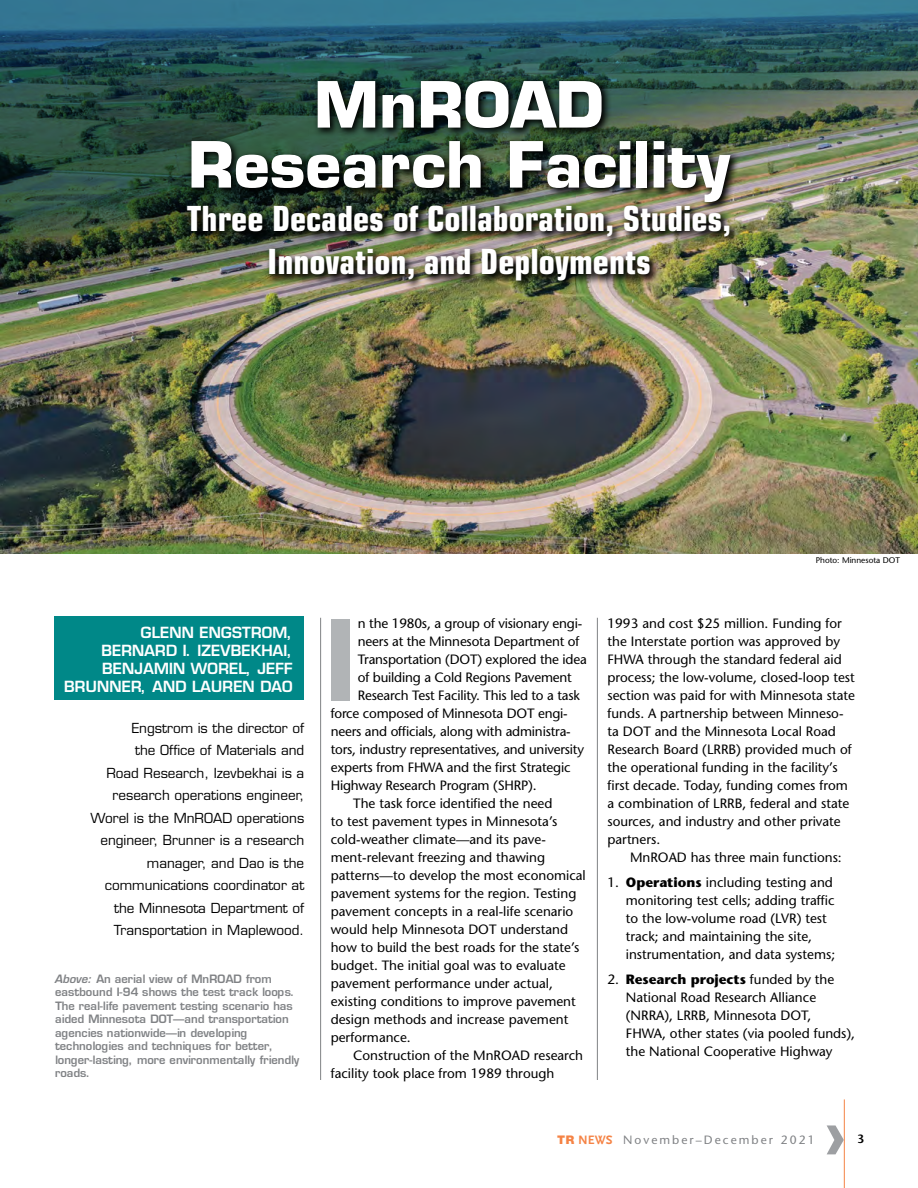
<style>
.page{position:relative;width:918px;height:1188px;background:#fff}
.page>*{position:absolute;margin:0;border:0;box-sizing:border-box;transform-origin:0 0}
.Drop_Para{font:700 condensed 112.95px "Eurostile";color:#b1b4b6}
.t1{font:700 70.5px "Frutiger";color:#9d9fa2}
.Article_title_1{font:700 62.1px/60px "Eurostile";color:#fff;text-align:center}
.Article_title{font:700 condensed 34.65px/43.3px "Eurostile";color:#fff;text-align:center}
.Chapter_byline{font:600 15px/18px "Eurostile";color:#fff;text-align:right}
.body_text{font:13.5px/18px "Stone Sans";color:#000}
.Drop_Para-2{font:13.5px "Stone Sans";letter-spacing:-.015em;color:#000}
.bullet_list{font:13.5px/18px "Stone Sans";color:#000}
.About_the_author{font:13.5px/22.5px "Eurostile";color:#000;text-align:right}
.t2{font:12px "Stone Sans";letter-spacing:.17em;color:#808285}
.t3{font:600 12px "Stone Sans";color:#000}
.t4{font:600 11.25px/13.5px "Eurostile";color:#808285}
.Photo_credit{font:8.25px "Stone Sans";color:#000}
.s1{font-style:italic}
.s2{font-weight:700}
.s3{font-family:"Nimbus San Nov D Blac";font-size:12.75px;color:#f58345}
.s4{font-family:"Scala Sans";font-weight:700;font-size:12.75px;color:#f58345}
</style>
<div class="page">
<hr style="left:597px;top:618px;width:1px;height:462px;background:#808285">
<hr style="left:320px;top:618px;width:1px;height:462px;background:#808285">
<hr style="left:844px;top:1099px;width:1px;height:89px;background:#f58345">
<img style="left:0;top:358px;width:918px;height:195px">
<img style="left:0;top:0;width:918px;height:358px">
<div style="left:54px;top:616px;width:250px;height:84px;background:#088"></div>
<img style="left:183px;top:76px;width:558px;height:216px">
<p class="Article_title_1" style="left:188px;top:74px;width:544px">MnROAD<br>Research Facility</p>
<p class="Article_title" style="left:187px;top:197px;width:546px">Three Decades of Collaboration, Studies,<br>Innovation, and Deployments</p>
<p class="Photo_credit" style="left:816px;top:555px;width:86px">Photo: Minnesota DOT</p>
<p class="Chapter_byline" style="left:63px;top:623px;width:230px">GLENN ENGSTROM,<br>BERNARD I. IZEVBEKHAI,<br>BENJAMIN WOREL, JEFF<br>BRUNNER, AND LAUREN DAO</p>
<p class="About_the_author" style="left:91px;top:716px;width:215px">Engstrom is the director of<br>the Office of Materials and<br>Road Research, Izevbekhai is a research operations engineer,<br>Worel is the MnROAD operations engineer, Brunner is a research manager, and Dao is the communications coordinator at the Minnesota Department of<br>Transportation in Maplewood.</p>
<p class="t4" style="left:54px;top:972px;width:246px"><span class="s1">Above:</span> An aerial view of MnROAD from eastbound I-94 shows the test track loops.<br>The real-life pavement testing scenario has aided Minnesota DOT—and transportation agencies nationwide—in developing technologies and techniques for better, longer-lasting, more environmentally friendly roads.</p>
<p class="Drop_Para" style="left:323px;top:592px;width:35px">I</p>
<p class="Drop_Para-2" style="left:358px;top:615px;width:226px">n the 1980s, a group of visionary engi-</p>
<p class="Drop_Para-2" style="left:358px;top:633px;width:223px">neers at the Minnesota Department of</p>
<p class="Drop_Para-2" style="left:358px;top:651px;width:230px">Transportation (DOT) explored the idea</p>
<p class="Drop_Para-2" style="left:358px;top:669px;width:215px">of building a Cold Regions Pavement</p>
<p class="Drop_Para-2" style="left:358px;top:687px;width:223px">Research Test Facility. This led to a task</p>
<p class="Drop_Para-2" style="left:331px;top:705px;width:239px">force composed of Minnesota DOT engi-</p>
<p class="Drop_Para-2" style="left:331px;top:723px;width:241px">neers and officials, along with administra-</p>
<p class="Drop_Para-2" style="left:331px;top:741px;width:255px">tors, industry representatives, and university</p>
<p class="Drop_Para-2" style="left:331px;top:759px;width:241px">experts from FHWA and the first Strategic</p>
<p class="Drop_Para-2" style="left:331px;top:777px;width:207px">Highway Research Program (SHRP).</p>
<p class="body_text" style="left:331px;top:795px;width:257px;text-indent:22px">The task force identified the need<br>to test pavement types in Minnesota’s cold-weather climate—and its pave&shy;ment-relevant freezing and thawing patterns—to develop the most economical pavement systems for the region. Testing pavement concepts in a real-life scenario would help Minnesota DOT understand how to build the best roads for the state’s budget. The initial goal was to evaluate pavement performance under actual, existing conditions to improve pavement design methods and increase pavement performance.</p>
<p class="body_text" style="left:331px;top:1047px;width:254px;text-indent:22px">Construction of the MnROAD research facility took place from 1989 through</p>
<p class="body_text" style="left:608px;top:615px;width:249px">1993 and cost $25 million. Funding for the Interstate portion was approved by FHWA through the standard federal aid process; the low-volume, closed-loop test section was paid for with Minnesota state funds. A partnership between Minneso&shy;ta DOT and the Minnesota Local Road Research Board (LRRB) provided much of the operational funding in the facility’s first decade. Today, funding comes from a combination of LRRB, federal and state sources, and industry and other private partners.</p>
<p class="body_text" style="left:630px;top:849px;width:213px">MnROAD has three main functions:</p>
<p class="bullet_list" style="left:626px;top:873px;width:211px;text-indent:-18px">1. <span class="s2">Operations</span> including testing and monitoring test cells; adding traffic to the low-volume road (LVR) test track; and maintaining the site, instrumentation, and data systems;</p>
<p class="bullet_list" style="left:626px;top:970px;width:231px;text-indent:-18px">2. <span class="s2">Research projects</span> funded by the National Road Research Alliance (NRRA), LRRB, Minnesota DOT,<br>FHWA, other states (via pooled funds), the National Cooperative Highway</p>
<h2 class="t1" style="left:824px;top:1093px;width:25px">›</h2>
<p class="t2" style="left:557px;top:1132px;width:259px"><span class="s3">TR</span> <span class="s4">NEWS</span> November–December 2021</p>
<p class="t3" style="left:858px;top:1131px;width:8px">3</p>
</div>
